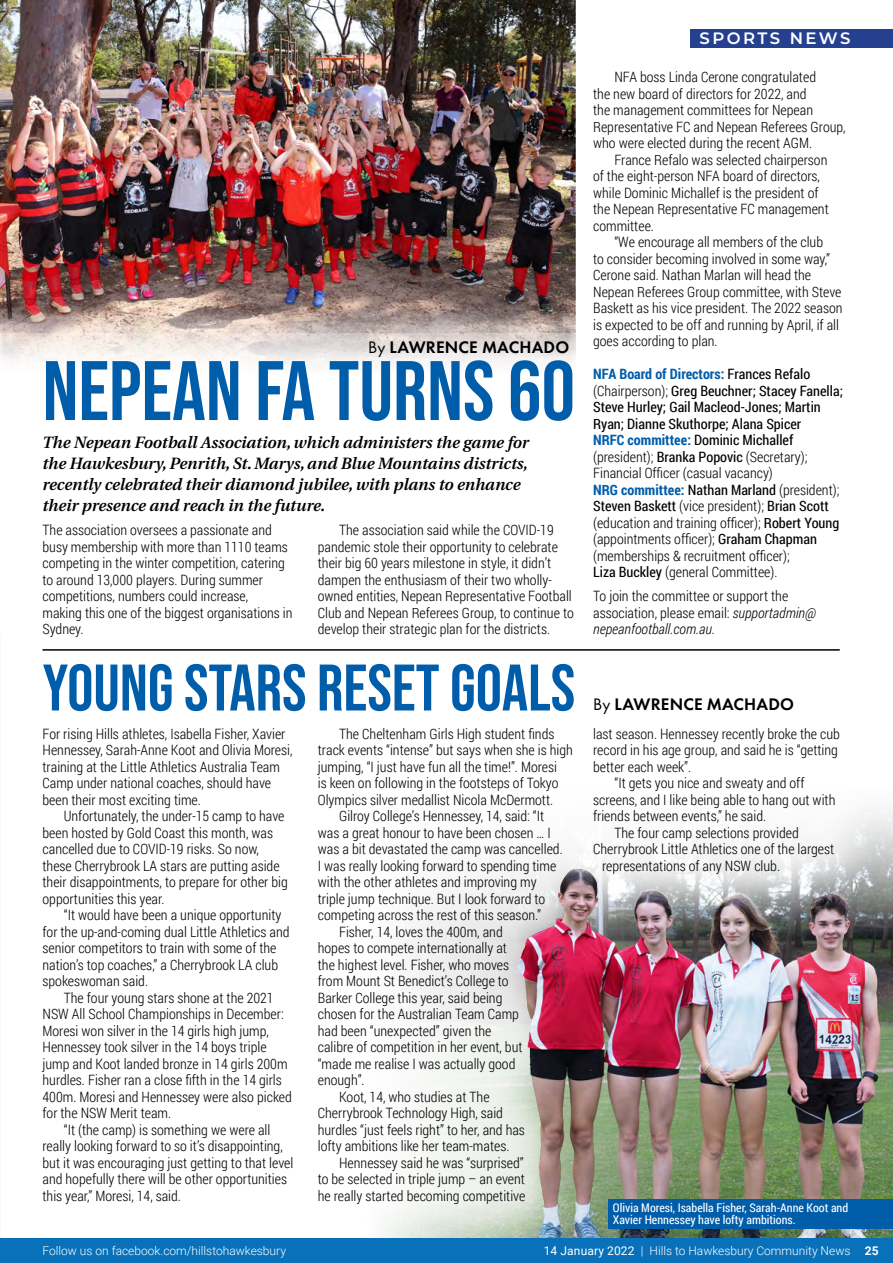
<style>
.page{position:relative;width:893px;height:1263px;background:#fff}
.page>*{position:absolute;margin:0;border:0;box-sizing:border-box;transform-origin:0 0}
.t1{font:84.15px "Bebas Neue";color:#005daa}
.t2{font:65.7px "Bebas Neue";color:#005daa}
.t3{font:600 17.4px "Futura PT";letter-spacing:.01em;color:#000}
.t4{font:600 16.5px "Montserrat";letter-spacing:.145em;color:#fff}
.t5{font:italic 600 16.35px/21.3px "Utopia";color:#000}
.t6{font:300 14.25px/16.5px "Roboto Condensed";color:#000}
.t7{font:14.25px/16.5px "Roboto Condensed";color:#000}
.t8{font:300 12px "Roboto";color:#fff}
.t9{font:12px/12px "Roboto Condensed";color:#fff}
.s1{font-weight:400}
.s2{font-weight:700;color:#005daa}
.s3{font-weight:300}
.s4{font-style:italic}
.s5{font-weight:700}
</style>
<div class="page">
<img style="left:0;top:0;width:575px;height:366px">
<div style="left:0;top:676px;width:890px;height:578px;background:#fff;opacity:.75"></div>
<img style="left:520px;top:869px;width:59px;height:90px">
<div style="left:608px;top:1199px;width:285px;height:30px;background:#005daa"></div>
<hr style="left:43px;top:649px;width:797px;height:2px;background:#000">
<div style="left:0;top:1238px;width:893px;height:25px;background:#0871b9"></div>
<div style="left:690px;top:29px;width:203px;height:18px;background:#25408f"></div>
<p class="t3" style="left:368px;top:336px;width:202px"><span class="s1">By</span> LAWRENCE MACHADO</p>
<h1 class="t1" style="left:43px;top:343px;width:534px">NEPEAN FA TURNS 60</h1>
<p class="t5" style="left:43px;top:431px;width:488px">The Nepean Football Association, which administers the game for the Hawkesbury, Penrith, St. Marys, and Blue Mountains districts, recently celebrated their diamond jubilee, with plans to enhance their presence and reach in the future.</p>
<p class="t6" style="left:43px;top:522px;width:252px">The association oversees a passionate and busy membership with more than 1110 teams competing in the winter competition, catering to around 13,000 players. During summer competitions, numbers could increase,<br>making this one of the biggest organisations in Sydney.</p>
<p class="t6" style="left:318px;top:522px;width:257px;text-indent:21px">The association said while the COVID-19 pandemic stole their opportunity to celebrate their big 60 years milestone in style, it didn’t dampen the enthusiasm of their two wholly&shy;owned entities, Nepean Representative Football Club and Nepean Referees Group, to continue to develop their strategic plan for the districts.</p>
<h2 class="t2" style="left:43px;top:650px;width:534px">YOUNG STARS RESET GOALS</h2>
<p class="t6" style="left:43px;top:725px;width:252px">For rising Hills athletes, Isabella Fisher, Xavier Hennessey, Sarah-Anne Koot and Olivia Moresi, training at the Little Athletics Australia Team Camp under national coaches, should have been their most exciting time.</p>
<p class="t6" style="left:43px;top:807px;width:247px;text-indent:21px">Unfortunately, the under-15 camp to have been hosted by Gold Coast this month, was cancelled due to COVID-19 risks. So now, these Cherrybrook LA stars are putting aside their disappointments, to prepare for other big opportunities this year.</p>
<p class="t6" style="left:43px;top:906px;width:249px;text-indent:21px">“It would have been a unique opportunity for the up-and-coming dual Little Athletics and senior competitors to train with some of the nation’s top coaches,” a Cherrybrook LA club spokeswoman said.</p>
<p class="t6" style="left:64px;top:989px;width:211px">The four young stars shone at the 2021</p>
<p class="t6" style="left:43px;top:1005px;width:243px">NSW All School Championships in December:</p>
<p class="t6" style="left:43px;top:1022px;width:228px">Moresi won silver in the 14 girls high jump,</p>
<p class="t6" style="left:43px;top:1038px;width:226px">Hennessey took silver in the 14 boys triple</p>
<p class="t6" style="left:43px;top:1055px;width:247px">jump and Koot landed bronze in 14 girls 200m</p>
<p class="t6" style="left:43px;top:1071px;width:241px">hurdles. Fisher ran a close fifth in the 14 girls</p>
<p class="t6" style="left:43px;top:1088px;width:251px">400m. Moresi and Hennessey were also picked</p>
<p class="t6" style="left:43px;top:1104px;width:130px">for the NSW Merit team.</p>
<p class="t6" style="left:64px;top:1121px;width:208px">“It (the camp) is something we were all</p>
<p class="t6" style="left:43px;top:1137px;width:242px">really looking forward to so it’s disappointing,</p>
<p class="t6" style="left:43px;top:1154px;width:252px">but it was encouraging just getting to that level</p>
<p class="t6" style="left:43px;top:1170px;width:246px">and hopefully there will be other opportunities</p>
<p class="t6" style="left:43px;top:1187px;width:140px">this year,” Moresi, 14, said.</p>
<p class="t6" style="left:339px;top:725px;width:217px">The Cheltenham Girls High student finds</p>
<p class="t6" style="left:318px;top:741px;width:257px">track events “intense” but says when she is high</p>
<p class="t6" style="left:318px;top:758px;width:241px">jumping, “I just have fun all the time!”. Moresi</p>
<p class="t6" style="left:318px;top:774px;width:242px">is keen on following in the footsteps of Tokyo</p>
<p class="t6" style="left:318px;top:791px;width:237px">Olympics silver medallist Nicola McDermott.</p>
<p class="t6" style="left:339px;top:807px;width:207px">Gilroy College’s Hennessey, 14, said: “It</p>
<p class="t6" style="left:318px;top:824px;width:234px">was a great honour to have been chosen … I</p>
<p class="t6" style="left:318px;top:840px;width:246px">was a bit devastated the camp was cancelled.</p>
<p class="t6" style="left:318px;top:857px;width:240px">I was really looking forward to spending time</p>
<p class="t6" style="left:318px;top:873px;width:220px">with the other athletes and improving my</p>
<p class="t6" style="left:318px;top:890px;width:229px">triple jump technique. But I look forward to</p>
<p class="t6" style="left:318px;top:906px;width:225px">competing across the rest of this season.”</p>
<p class="t6" style="left:339px;top:923px;width:165px">Fisher, 14, loves the 400m, and</p>
<p class="t6" style="left:318px;top:939px;width:191px">hopes to compete internationally at</p>
<p class="t6" style="left:318px;top:956px;width:193px">the highest level. Fisher, who moves</p>
<p class="t6" style="left:318px;top:972px;width:192px">from Mount St Benedict’s College to</p>
<p class="t6" style="left:318px;top:989px;width:186px">Barker College this year, said being</p>
<p class="t6" style="left:318px;top:1005px;width:203px">chosen for the Australian Team Camp</p>
<p class="t6" style="left:318px;top:1022px;width:175px">had been “unexpected” given the</p>
<p class="t6" style="left:318px;top:1038px;width:206px">calibre of competition in her event, but</p>
<p class="t6" style="left:318px;top:1055px;width:199px">“made me realise I was actually good</p>
<p class="t6" style="left:318px;top:1071px;width:48px">enough”.</p>
<p class="t6" style="left:339px;top:1088px;width:152px">Koot, 14, who studies at The</p>
<p class="t6" style="left:318px;top:1104px;width:187px">Cherrybrook Technology High, said</p>
<p class="t6" style="left:318px;top:1121px;width:209px">hurdles “just feels right” to her, and has</p>
<p class="t6" style="left:318px;top:1137px;width:193px">lofty ambitions like her team-mates.</p>
<p class="t6" style="left:339px;top:1154px;width:186px">Hennessey said he was “surprised”</p>
<p class="t6" style="left:318px;top:1170px;width:209px">to be selected in triple jump – an event</p>
<p class="t6" style="left:318px;top:1187px;width:209px">he really started becoming competitive</p>
<p class="t4" style="left:699px;top:26px;width:152px">SPORTS NEWS</p>
<p class="t6" style="left:593px;top:68px;width:254px;text-indent:21px">NFA boss Linda Cerone congratulated<br>the new board of directors for 2022, and<br>the management committees for Nepean Representative FC and Nepean Referees Group, who were elected during the recent AGM.</p>
<p class="t6" style="left:593px;top:151px;width:237px;text-indent:21px">France Refalo was selected chairperson of the eight-person NFA board of directors, while Dominic Michallef is the president of the Nepean Representative FC management committee.</p>
<p class="t6" style="left:593px;top:233px;width:251px;text-indent:21px">“We encourage all members of the club<br>to consider becoming involved in some way,” Cerone said. Nathan Marlan will head the Nepean Referees Group committee, with Steve Baskett as his vice president. The 2022 season is expected to be off and running by April, if all goes according to plan.</p>
<p class="t7" style="left:593px;top:365px;width:251px"><span class="s2">NFA Board of Directors:</span> Frances Refalo <span class="s3">(Chairperson);</span> Greg Beuchner; Stacey Fanella; Steve Hurley; Gail Macleod-Jones; Martin Ryan; Dianne Skuthorpe; Alana Spicer<br><span class="s2">NRFC committee:</span> Dominic Michallef <span class="s3">(president);</span> Branka Popovic <span class="s3">(Secretary); Financial Officer (casual vacancy)<br></span><span class="s2">NRG committee:</span> Nathan Marland <span class="s3">(president); </span>Steven Baskett <span class="s3">(vice president);</span> Brian Scott <span class="s3">(education and training officer);</span> Robert Young <span class="s3">(appointments officer);</span> Graham Chapman <span class="s3">(memberships &amp; recruitment officer);<br></span>Liza Buckley <span class="s3">(general Committee).</span></p>
<p class="t6" style="left:593px;top:587px;width:224px">To join the committee or support the association, please email: <span class="s4">supportadmin@ nepeanfootball.com.au.</span></p>
<p class="t3" style="left:593px;top:694px;width:202px"><span class="s1">By</span> LAWRENCE MACHADO</p>
<p class="t6" style="left:593px;top:725px;width:248px">last season. Hennessey recently broke the cub</p>
<p class="t6" style="left:593px;top:741px;width:246px">record in his age group, and said he is “getting</p>
<p class="t6" style="left:593px;top:758px;width:100px">better each week”.</p>
<p class="t6" style="left:614px;top:774px;width:192px">“It gets you nice and sweaty and off</p>
<p class="t6" style="left:593px;top:791px;width:244px">screens, and I like being able to hang out with</p>
<p class="t6" style="left:593px;top:807px;width:175px">friends between events,” he said.</p>
<p class="t6" style="left:614px;top:824px;width:186px">The four camp selections provided</p>
<p class="t6" style="left:593px;top:840px;width:243px">Cherrybrook Little Athletics one of the largest</p>
<p class="t6" style="left:602px;top:857px;width:179px">representations of any NSW club.</p>
<p class="t9" style="left:613px;top:1202px;width:237px">Olivia Moresi, Isabella Fisher, Sarah-Anne Koot and<br>Xavier Hennessey have lofty ambitions.</p>
<p class="t8" style="left:43px;top:1242px;width:245px">Follow us on facebook.com/hillstohawkesbury</p>
<p class="t8" style="left:544px;top:1242px;width:336px"><span class="s1">14 January 2022</span> | Hills to Hawkesbury Community News <span class="s5">25</span></p>
</div>
